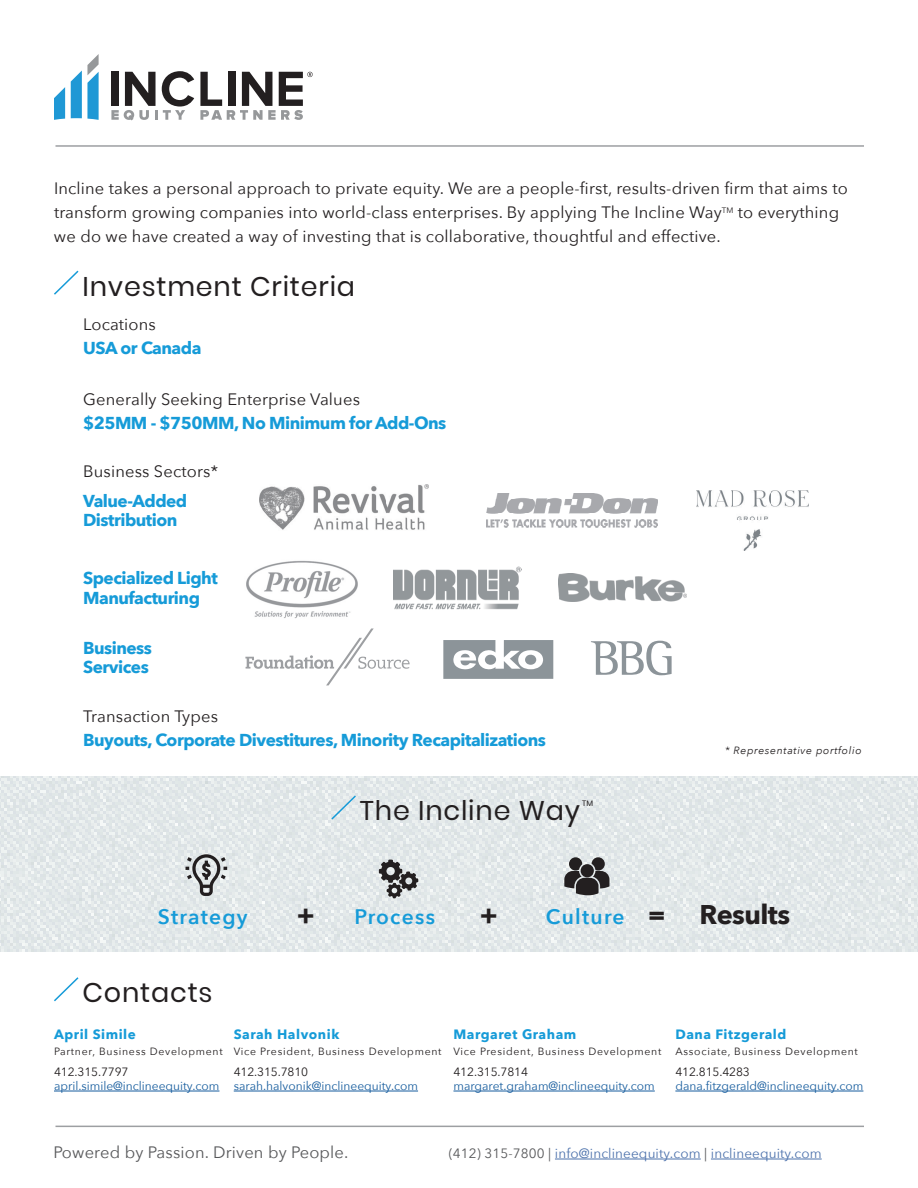
<style>
.page{position:relative;width:918px;height:1188px;background:#fff}
.page>*{position:absolute;margin:0;border:0;box-sizing:border-box;transform-origin:0 0}
.t1{font:27px "Poppins";letter-spacing:.03em;color:#231f20}
.t2{font:700 27px "Avenir Next";letter-spacing:-.02em;color:#231f20}
.t3{font:600 21px "Avenir Next";letter-spacing:.06em;color:#169bd8}
.t4{font:700 17.25px/19.5px "Avenir Next";letter-spacing:-.03em;color:#169bd8}
.t5{font:16.5px/24px "Avenir Next";letter-spacing:.01em;color:#231f20}
.t6{font:16.5px "Avenir Next";letter-spacing:.01em;color:#57585a}
.t7{font:13.5px "Avenir Next";letter-spacing:.01em;color:#4d72ac}
.t8{font:700 13.5px "Avenir Next";letter-spacing:.04em;color:#169bd8}
.t9{font:12px "Avenir Next";color:#175d9e}
.t10{font:12px "Avenir Next";letter-spacing:-.01em;color:#231f20}
.t11{font:10.5px "Avenir Next";letter-spacing:.07em;color:#231f20}
.t12{font:italic 10.5px "Avenir Next";letter-spacing:.06em;color:#231f20}
.t13{font:7.8px "Poppins";color:#231f20}
.s1{font-weight:700;font-size:27px;color:#231f20}
.s2{color:#57585a}
</style>
<div class="page">
<img style="left:0;top:776px;width:918px;height:176px">
<hr style="left:54px;top:1091px;width:165px;height:1px;background:#175d9e">
<hr style="left:555px;top:1159px;width:146px;height:1px;background:#4d72ac">
<hr style="left:711px;top:1159px;width:111px;height:1px;background:#4d72ac">
<hr style="left:234px;top:1091px;width:184px;height:1px;background:#175d9e">
<svg style="left:379px;top:860px;width:39px;height:38px"></svg>
<svg style="left:564px;top:857px;width:45px;height:38px;background:#646364"></svg>
<svg style="left:186px;top:854px;width:41px;height:42px;background:#a9acad"></svg>
<svg style="left:111px;top:71px;width:83px;height:49px"></svg>
<svg style="left:54px;top:87px;width:11px;height:33px"></svg>
<svg style="left:71px;top:54px;width:28px;height:66px"></svg>
<svg style="left:200px;top:72px;width:113px;height:48px"></svg>
<hr style="left:56px;top:145px;width:808px;height:2px;background:#9d9fa2">
<hr style="left:56px;top:1126px;width:808px;height:1px;background:#9d9fa2">
<svg style="left:54px;top:270px;width:25px;height:25px"></svg>
<svg style="left:330px;top:794px;width:28px;height:27px"></svg>
<svg style="left:54px;top:977px;width:25px;height:25px"></svg>
<svg style="left:591px;top:641px;width:81px;height:34px"></svg>
<hr style="left:453px;top:1091px;width:202px;height:1px;background:#175d9e">
<hr style="left:675px;top:1091px;width:188px;height:1px;background:#175d9e">
<svg style="left:443px;top:640px;width:110px;height:39px"></svg>
<img style="left:697px;top:491px;width:112px;height:59px">
<img style="left:559px;top:574px;width:128px;height:28px">
<img style="left:246px;top:560px;width:112px;height:59px">
<img style="left:394px;top:566px;width:127px;height:44px">
<svg style="left:245px;top:628px;width:165px;height:57px"></svg>
<img style="left:486px;top:493px;width:172px;height:34px">
<img style="left:259px;top:484px;width:170px;height:46px">
<p class="t5" style="left:54px;top:175px;width:795px">Incline takes a personal approach to private equity. We are a people-first, results-driven firm that aims to transform growing companies into world-class enterprises. By applying The Incline Way<sup>TM</sup> to everything we do we have created a way of investing that is collaborative, thoughtful and effective.</p>
<h1 class="t1" style="left:82px;top:270px;width:274px">Investment Criteria</h1>
<p class="t5" style="left:83px;top:312px;width:74px">Locations</p>
<p class="t4" style="left:83px;top:338px;width:120px">USA or Canada</p>
<p class="t5" style="left:83px;top:386px;width:278px">Generally Seeking Enterprise Values</p>
<p class="t4" style="left:83px;top:412px;width:365px">$25MM - $750MM, No Minimum for Add-Ons</p>
<p class="t5" style="left:83px;top:458px;width:136px">Business Sectors*</p>
<p class="t4" style="left:83px;top:491px;width:106px">Value-Added<br>Distribution</p>
<p class="t4" style="left:83px;top:568px;width:136px">Specialized Light<br>Manufacturing</p>
<p class="t4" style="left:83px;top:638px;width:70px">Business<br>Services</p>
<p class="t5" style="left:83px;top:704px;width:136px">Transaction Types</p>
<p class="t4" style="left:83px;top:730px;width:464px">Buyouts, Corporate Divestitures, Minority Recapitalizations</p>
<h1 class="t1" style="left:360px;top:795px;width:222px">The Incline Way</h1>
<p class="t13" style="left:582px;top:799px;width:13px">TM</p>
<p class="t12" style="left:725px;top:741px;width:138px">* Representative portfolio</p>
<p class="t3" style="left:158px;top:899px;width:91px">Strategy</p>
<h1 class="t2" style="left:297px;top:891px;width:19px">+</h1>
<p class="t3" style="left:355px;top:899px;width:82px">Process</p>
<h1 class="t2" style="left:480px;top:891px;width:19px">+</h1>
<p class="t3" style="left:546px;top:899px;width:121px">Culture <span class="s1">=</span></p>
<h1 class="t2" style="left:700px;top:891px;width:92px">Results</h1>
<h1 class="t1" style="left:82px;top:977px;width:132px">Contacts</h1>
<p class="t8" style="left:54px;top:1022px;width:83px">April Simile</p>
<p class="t11" style="left:54px;top:1042px;width:170px">Partner, Business Development</p>
<p class="t10" style="left:54px;top:1061px;width:76px">412.315.7797</p>
<p class="t9" style="left:54px;top:1076px;width:167px">april.simile@inclineequity.com</p>
<p class="t8" style="left:234px;top:1022px;width:107px">Sarah Halvonik</p>
<p class="t11" style="left:234px;top:1042px;width:209px">Vice President, Business Development</p>
<p class="t10" style="left:234px;top:1061px;width:76px">412.315.7810</p>
<p class="t9" style="left:234px;top:1076px;width:186px">sarah.halvonik@inclineequity.com</p>
<p class="t8" style="left:453px;top:1022px;width:124px">Margaret Graham</p>
<p class="t11" style="left:453px;top:1042px;width:209px">Vice President, Business Development</p>
<p class="t10" style="left:453px;top:1061px;width:76px">412.315.7814</p>
<p class="t9" style="left:453px;top:1076px;width:203px">margaret.graham@inclineequity.com</p>
<p class="t8" style="left:675px;top:1022px;width:113px">Dana Fitzgerald</p>
<p class="t11" style="left:675px;top:1042px;width:184px">Associate, Business Development</p>
<p class="t10" style="left:675px;top:1061px;width:76px">412.815.4283</p>
<p class="t9" style="left:675px;top:1076px;width:190px">dana.fitzgerald@inclineequity.com</p>
<p class="t6" style="left:53px;top:1139px;width:297px">Powered by Passion. Driven by People.</p>
<p class="t7" style="left:449px;top:1142px;width:374px"><span class="s2">(412) 315-7800 |</span> info@inclineequity.com <span class="s2">|</span> inclineequity.com</p>
</div>
